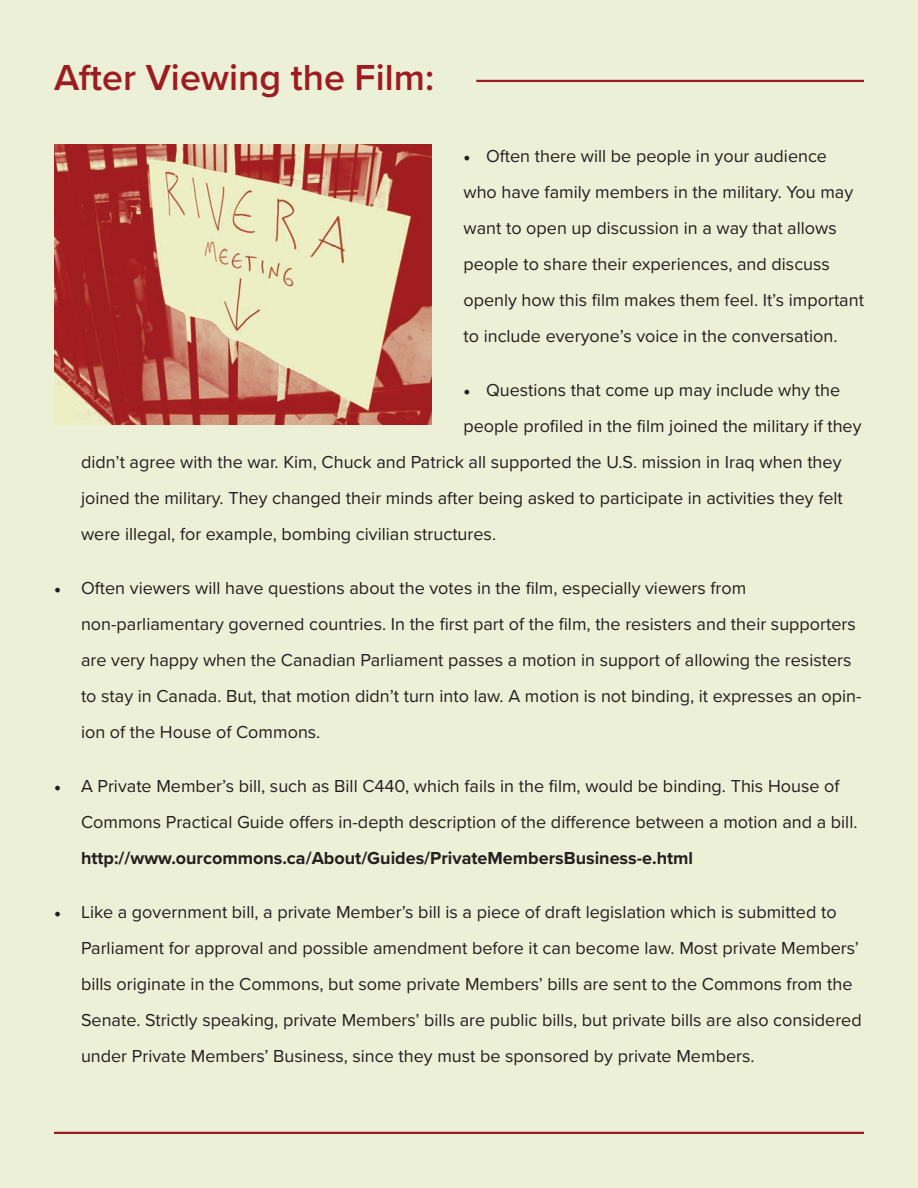
<style>
.page{position:relative;width:918px;height:1188px;background:#fff}
.page>*{position:absolute;margin:0;border:0;box-sizing:border-box;transform-origin:0 0}
.t1{font:600 37.5px "Proxima Nova";color:#9d1c21}
.t2{font:18px/36px "Proxima Nova";color:#231f20}
.t3{font:700 18px "Proxima Nova";color:#231f20}
.s1{font-family:"Minion Pro"}
</style>
<div class="page">
<div style="left:0;top:1px;width:918px;height:1187px;background:#ecf0d6"></div>
<hr style="left:54px;top:1132px;width:810px;height:2px;background:#9d1c21">
<img style="left:54px;top:144px;width:378px;height:280px">
<hr style="left:476px;top:80px;width:388px;height:2px;background:#9d1c21">
<h1 class="t1" style="left:54px;top:50px;width:382px">After Viewing the Film:</h1>
<p class="t2" style="left:464px;top:137px;width:402px"><span class="s1">•</span> Often there will be people in your audience who have family members in the military. You may want to open up discussion in a way that allows people to share their experiences, and discuss openly how this film makes them feel. It’s important to include everyone’s voice in the conversation.</p>
<p class="t2" style="left:464px;top:371px;width:378px"><span class="s1">•</span> Questions that come up may include why the</p>
<p class="t2" style="left:464px;top:407px;width:400px">people profiled in the film joined the military if they</p>
<p class="t2" style="left:81px;top:443px;width:762px">didn’t agree with the war. Kim, Chuck and Patrick all supported the U.S. mission in Iraq when they</p>
<p class="t2" style="left:81px;top:479px;width:763px">joined the military. They changed their minds after being asked to participate in activities they felt</p>
<p class="t2" style="left:81px;top:515px;width:417px">were illegal, for example, bombing civilian structures.</p>
<p class="t2" style="left:81px;top:569px;width:782px;text-indent:-27px"><span class="s1">•</span> Often viewers will have questions about the votes in the film, especially viewers from non-parliamentary governed countries. In the first part of the film, the resisters and their supporters are very happy when the Canadian Parliament passes a motion in support of allowing the resisters to stay in Canada. But, that motion didn’t turn into law. A motion is not binding, it expresses an opin&shy;ion of the House of Commons.</p>
<p class="t2" style="left:81px;top:767px;width:778px;text-indent:-27px"><span class="s1">•</span> A Private Member’s bill, such as Bill C440, which fails in the film, would be binding. This House of<br>Commons Practical Guide offers in-depth description of the difference between a motion and a bill.</p>
<p class="t3" style="left:81px;top:845px;width:614px">http://www.ourcommons.ca/About/Guides/PrivateMembersBusiness-e.html</p>
<p class="t2" style="left:81px;top:893px;width:782px;text-indent:-27px"><span class="s1">•</span> Like a government bill, a private Member’s bill is a piece of draft legislation which is submitted to Parliament for approval and possible amendment before it can become law. Most private Members’ bills originate in the Commons, but some private Members’ bills are sent to the Commons from the Senate. Strictly speaking, private Members’ bills are public bills, but private bills are also considered under Private Members’ Business, since they must be sponsored by private Members.</p>
</div>
